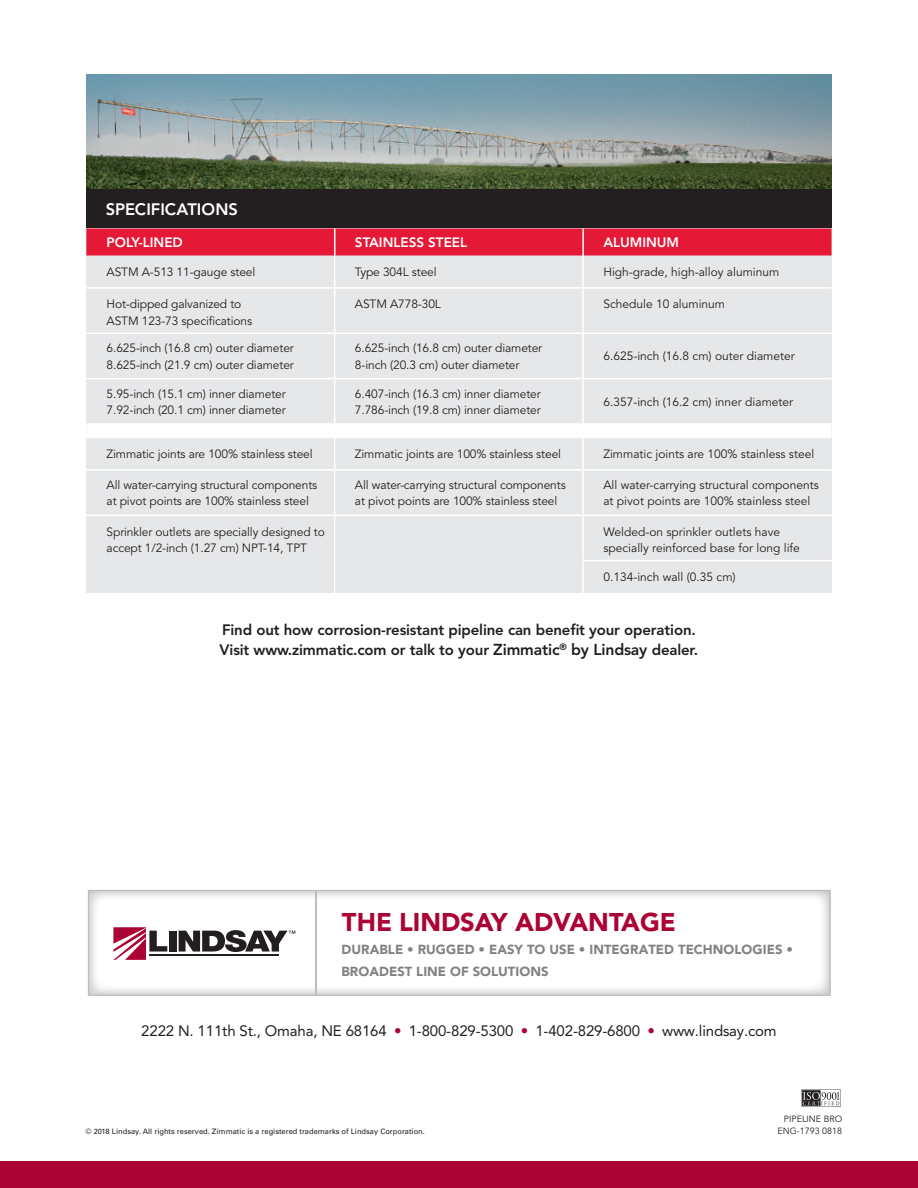
<style>
.page{position:relative;width:918px;height:1188px;background:#fff}
.page>*{position:absolute;margin:0;border:0;box-sizing:border-box;transform-origin:0 0}
.t1{font:900 25.5px "Avenir LT Std";color:#ab0333}
.t2{font:800 16.5px "Avenir LT Std";color:#fff}
.t3{font:800 15px/20.2px "Avenir LT Std";letter-spacing:-.01em;color:#231f20}
.Large_Main_Address{font:15px "Avenir LT Std";letter-spacing:-.01em;color:#231f20}
.t4{font:800 13.5px "Avenir LT Std";color:#fff}
.t5{font:900 13.05px/21.8px "Avenir LT Std";letter-spacing:.005em;color:#808285}
.t6{font:12px/16.5px "Avenir LT Std";letter-spacing:-.01em;color:#231f20}
.t7{font:9px "Avenir LT Std";color:#231f20}
.Fine_Print___Legal{font:7.5px "Univers LT Std";color:#231f20}
.s1{font-size:15.75px}
.s2{color:#ab0333}
</style>
<div class="page">
<div style="left:0;top:1161px;width:918px;height:27px;background:#ab0333"></div>
<img style="left:802px;top:1090px;width:39px;height:17px">
<svg style="left:88px;top:890px;width:743px;height:106px"></svg>
<img style="left:86px;top:74px;width:746px;height:115px">
<div style="left:86px;top:189px;width:746px;height:39px;background:#231f20"></div>
<div style="left:86px;top:228px;width:746px;height:365px;background:#e6e7e9"></div>
<hr style="left:334px;top:255px;width:1px;height:32px;background:#fff">
<hr style="left:582px;top:255px;width:2px;height:32px;background:#fff">
<hr style="left:86px;top:287px;width:249px;height:2px;background:#fff">
<hr style="left:335px;top:287px;width:248px;height:2px;background:#fff">
<hr style="left:334px;top:289px;width:1px;height:44px;background:#fff">
<hr style="left:583px;top:287px;width:249px;height:2px;background:#fff">
<hr style="left:582px;top:289px;width:2px;height:44px;background:#fff">
<hr style="left:86px;top:333px;width:249px;height:1px;background:#fff">
<hr style="left:335px;top:333px;width:249px;height:1px;background:#fff">
<hr style="left:334px;top:334px;width:1px;height:44px;background:#fff">
<hr style="left:86px;top:378px;width:249px;height:1px;background:#fff">
<hr style="left:335px;top:378px;width:247px;height:1px;background:#fff">
<hr style="left:334px;top:379px;width:1px;height:44px;background:#fff">
<hr style="left:334px;top:438px;width:1px;height:31px;background:#fff">
<hr style="left:86px;top:469px;width:249px;height:2px;background:#fff">
<hr style="left:335px;top:469px;width:247px;height:2px;background:#fff">
<hr style="left:334px;top:471px;width:1px;height:43px;background:#fff">
<hr style="left:86px;top:514px;width:249px;height:2px;background:#fff">
<hr style="left:335px;top:514px;width:247px;height:2px;background:#fff">
<hr style="left:334px;top:516px;width:1px;height:45px;background:#fff">
<hr style="left:334px;top:561px;width:1px;height:32px;background:#fff">
<hr style="left:582px;top:561px;width:2px;height:32px;background:#fff">
<hr style="left:582px;top:333px;width:250px;height:1px;background:#fff">
<hr style="left:582px;top:334px;width:2px;height:44px;background:#fff">
<hr style="left:582px;top:378px;width:250px;height:1px;background:#fff">
<hr style="left:582px;top:379px;width:2px;height:44px;background:#fff">
<div style="left:86px;top:425px;width:746px;height:12px;background:#fff"></div>
<hr style="left:582px;top:438px;width:2px;height:31px;background:#fff">
<hr style="left:582px;top:469px;width:250px;height:2px;background:#fff">
<hr style="left:582px;top:471px;width:2px;height:43px;background:#fff">
<hr style="left:582px;top:514px;width:250px;height:2px;background:#fff">
<hr style="left:582px;top:516px;width:2px;height:44px;background:#fff">
<div style="left:86px;top:228px;width:746px;height:27px;background:#e51836"></div>
<hr style="left:582px;top:228px;width:2px;height:27px;background:#fff">
<hr style="left:582px;top:560px;width:250px;height:1px;background:#fff">
<hr style="left:86px;top:423px;width:249px;height:2px;background:#fff">
<hr style="left:335px;top:423px;width:248px;height:2px;background:#fff">
<hr style="left:583px;top:423px;width:249px;height:2px;background:#fff">
<hr style="left:86px;top:437px;width:249px;height:1px;background:#fff">
<hr style="left:335px;top:437px;width:248px;height:1px;background:#fff">
<hr style="left:583px;top:437px;width:249px;height:1px;background:#fff">
<p class="t2" style="left:106px;top:200px;width:134px">SPECIFICATIONS</p>
<p class="t4" style="left:107px;top:234px;width:78px">POLY-LINED</p>
<p class="t4" style="left:355px;top:234px;width:114px">STAINLESS STEEL</p>
<p class="t4" style="left:603px;top:234px;width:77px">ALUMINUM</p>
<p class="t6" style="left:107px;top:264px;width:150px">ASTM A-513 11-gauge steel</p>
<p class="t6" style="left:355px;top:264px;width:83px">Type 304L steel</p>
<p class="t6" style="left:603px;top:264px;width:177px">High-grade, high-alloy aluminum</p>
<p class="t6" style="left:107px;top:296px;width:147px">Hot-dipped galvanized to<br>ASTM 123-73 specifications</p>
<p class="t6" style="left:355px;top:296px;width:87px">ASTM A778-30L</p>
<p class="t6" style="left:603px;top:296px;width:123px">Schedule 10 aluminum</p>
<p class="t6" style="left:107px;top:340px;width:189px">6.625-inch (16.8 cm) outer diameter<br>8.625-inch (21.9 cm) outer diameter</p>
<p class="t6" style="left:355px;top:340px;width:189px">6.625-inch (16.8 cm) outer diameter<br>8-inch (20.3 cm) outer diameter</p>
<p class="t6" style="left:603px;top:348px;width:193px">6.625-inch (16.8 cm) outer diameter</p>
<p class="t6" style="left:107px;top:386px;width:181px">5.95-inch (15.1 cm) inner diameter<br>7.92-inch (20.1 cm) inner diameter</p>
<p class="t6" style="left:355px;top:386px;width:187px">6.407-inch (16.3 cm) inner diameter<br>7.786-inch (19.8 cm) inner diameter</p>
<p class="t6" style="left:603px;top:394px;width:191px">6.357-inch (16.2 cm) inner diameter</p>
<p class="t6" style="left:107px;top:446px;width:208px">Zimmatic joints are 100% stainless steel</p>
<p class="t6" style="left:355px;top:446px;width:208px">Zimmatic joints are 100% stainless steel</p>
<p class="t6" style="left:603px;top:446px;width:212px">Zimmatic joints are 100% stainless steel</p>
<p class="t6" style="left:107px;top:477px;width:212px">All water-carrying structural components at pivot points are 100% stainless steel</p>
<p class="t6" style="left:355px;top:477px;width:212px">All water-carrying structural components at pivot points are 100% stainless steel</p>
<p class="t6" style="left:603px;top:477px;width:217px">All water-carrying structural components at pivot points are 100% stainless steel</p>
<p class="t6" style="left:107px;top:524px;width:220px">Sprinkler outlets are specially designed to accept 1/2-inch (1.27 cm) NPT-14, TPT</p>
<p class="t6" style="left:603px;top:524px;width:198px">Welded-on sprinkler outlets have specially reinforced base for long life</p>
<p class="t6" style="left:603px;top:569px;width:134px">0.134-inch wall (0.35 cm)</p>
<p class="t3" style="left:220px;top:620px;width:480px">Find out how corrosion-resistant pipeline can benefit your operation.<br>Visit www.zimmatic.com or talk to your <span class="s1">Zimmatic</span><sup>®</sup> <span class="s1">by Lindsay</span> dealer.</p>
<p class="t1" style="left:342px;top:907px;width:335px">THE LINDSAY ADVANTAGE</p>
<p class="t5" style="left:341px;top:939px;width:453px">DURABLE • RUGGED • EASY TO USE • INTEGRATED TECHNOLOGIES •<br>BROADEST LINE OF SOLUTIONS</p>
<p class="Large_Main_Address" style="left:141px;top:1022px;width:637px">2222 N. 111th St., Omaha, NE 68164 <span class="s2">•</span> 1-800-829-5300 <span class="s2">•</span> 1-402-829-6800 <span class="s2">•</span> www.lindsay.com</p>
<p class="t7" style="left:784px;top:1113px;width:60px">PIPELINE BRO</p>
<p class="Fine_Print___Legal" style="left:86px;top:1127px;width:341px">© 2018 Lindsay. All rights reserved. Zimmatic is a registered trademarks of Lindsay Corporation.</p>
<p class="t7" style="left:777px;top:1125px;width:66px">ENG-1793 0818</p>
</div>
